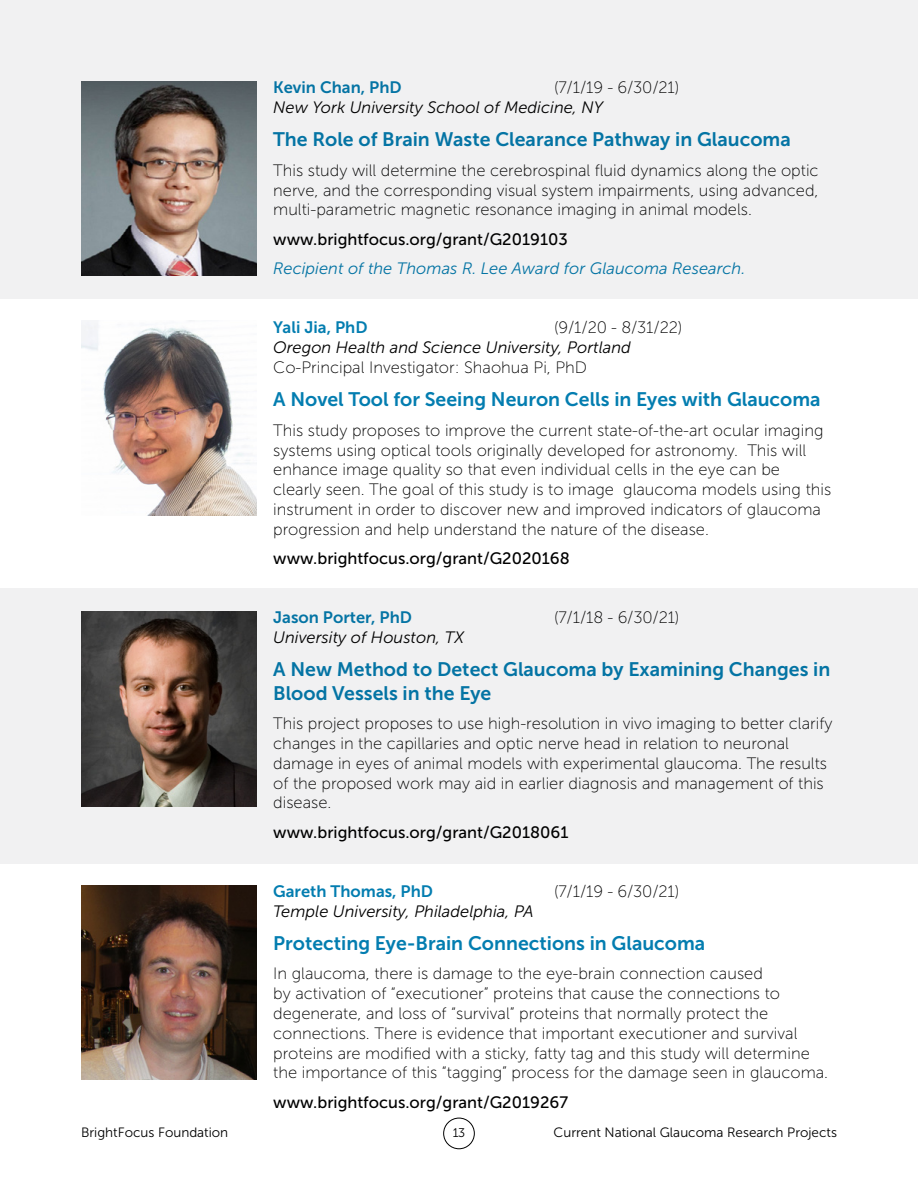
<style>
.page{position:relative;width:918px;height:1188px;background:#fff}
.page>*{position:absolute;margin:0;border:0;box-sizing:border-box;transform-origin:0 0}
.t1{font:19.5px/23.4px "Museo Sans 700";color:#0474a4}
.t2{font:19.5px "Museo Sans 700";color:#037db0}
.t3{font:16.5px/19.8px "Museo Sans 100";color:#000}
.t4{font:16.5px "Museo Sans 500";color:#000}
.t5{font:italic 16.5px "Museo Sans 300";color:#000}
.t6{font:italic 16.5px "Museo Sans 300";color:#0474a4}
.t7{font:16.5px "Museo Sans 700";color:#0474a4}
.t8{font:16.5px "Museo Sans 700";color:#037db0}
.t9{font:13.5px "Museo Sans 300";color:#000}
.t10{font:12.45px "Museo Sans 300";color:#000}
</style>
<div class="page">
<div style="left:0;top:589px;width:918px;height:275px;background:#f1f1f2"></div>
<div style="left:0;top:0;width:918px;height:298px;background:#f1f1f2"></div>
<img style="left:81px;top:81px;width:175px;height:194px">
<img style="left:81px;top:321px;width:175px;height:194px">
<img style="left:81px;top:612px;width:175px;height:194px">
<img style="left:81px;top:885px;width:175px;height:195px">
<div style="left:443px;top:1118px;width:32px;height:31px;border:1px solid #000;border-radius:50%"></div>
<p class="t7" style="left:273px;top:78px;width:130px">Kevin Chan, PhD</p>
<p class="t3" style="left:554px;top:78px;width:127px">(7/1/19 - 6/30/21)</p>
<p class="t5" style="left:273px;top:99px;width:331px">New York University School of Medicine, NY</p>
<h3 class="t1" style="left:273px;top:128px;width:519px">The Role of Brain Waste Clearance Pathway in Glaucoma</h3>
<p class="t3" style="left:273px;top:160px;width:547px;text-align:justify">This study will determine the cerebrospinal fluid dynamics along the optic nerve, and the corresponding visual system impairments, using advanced, multi-parametric magnetic resonance imaging in animal models.</p>
<p class="t4" style="left:273px;top:230px;width:296px">www.brightfocus.org/grant/G2019103</p>
<p class="t6" style="left:273px;top:260px;width:474px">Recipient of the Thomas R. Lee Award for Glaucoma Research.</p>
<p class="t8" style="left:273px;top:319px;width:96px">Yali Jia, PhD</p>
<p class="t3" style="left:554px;top:318px;width:130px">(9/1/20 - 8/31/22)</p>
<p class="t5" style="left:273px;top:339px;width:359px">Oregon Health and Science University, Portland</p>
<p class="t3" style="left:273px;top:358px;width:315px">Co-Principal Investigator: Shaohua Pi, PhD</p>
<h3 class="t2" style="left:273px;top:389px;width:549px">A Novel Tool for Seeing Neuron Cells in Eyes with Glaucoma</h3>
<p class="t3" style="left:273px;top:420px;width:560px">This study proposes to improve the current state-of-the-art ocular imaging systems using optical tools originally developed for astronomy. This will enhance image quality so that even individual cells in the eye can be clearly seen. The goal of this study is to image glaucoma models using this instrument in order to discover new and improved indicators of glaucoma progression and help understand the nature of the disease.</p>
<p class="t4" style="left:273px;top:550px;width:298px">www.brightfocus.org/grant/G2020168</p>
<p class="t7" style="left:273px;top:608px;width:140px">Jason Porter, PhD</p>
<p class="t3" style="left:554px;top:608px;width:127px">(7/1/18 - 6/30/21)</p>
<p class="t5" style="left:273px;top:629px;width:192px">University of Houston, TX</p>
<h3 class="t1" style="left:273px;top:658px;width:559px">A New Method to Detect Glaucoma by Examining Changes in<br>Blood Vessels in the Eye</h3>
<p class="t3" style="left:273px;top:714px;width:561px">This project proposes to use high-resolution in vivo imaging to better clarify changes in the capillaries and optic nerve head in relation to neuronal damage in eyes of animal models with experimental glaucoma. The results of the proposed work may aid in earlier diagnosis and management of this disease.</p>
<p class="t4" style="left:273px;top:823px;width:297px">www.brightfocus.org/grant/G2018061</p>
<p class="t8" style="left:273px;top:882px;width:161px">Gareth Thomas, PhD</p>
<p class="t3" style="left:554px;top:882px;width:127px">(7/1/19 - 6/30/21)</p>
<p class="t5" style="left:273px;top:902px;width:262px">Temple University, Philadelphia, PA</p>
<h3 class="t2" style="left:273px;top:932px;width:434px">Protecting Eye-Brain Connections in Glaucoma</h3>
<p class="t3" style="left:273px;top:964px;width:556px">In glaucoma, there is damage to the eye-brain connection caused<br>by activation of “executioner” proteins that cause the connections to degenerate, and loss of “survival” proteins that normally protect the connections. There is evidence that important executioner and survival proteins are modified with a sticky, fatty tag and this study will determine the importance of this “tagging” process for the damage seen in glaucoma.</p>
<p class="t4" style="left:273px;top:1093px;width:296px">www.brightfocus.org/grant/G2019267</p>
<p class="t9" style="left:81px;top:1125px;width:149px">BrightFocus Foundation</p>
<p class="t10" style="left:453px;top:1126px;width:14px">13</p>
<p class="t9" style="left:554px;top:1125px;width:285px">Current National Glaucoma Research Projects</p>
</div>
